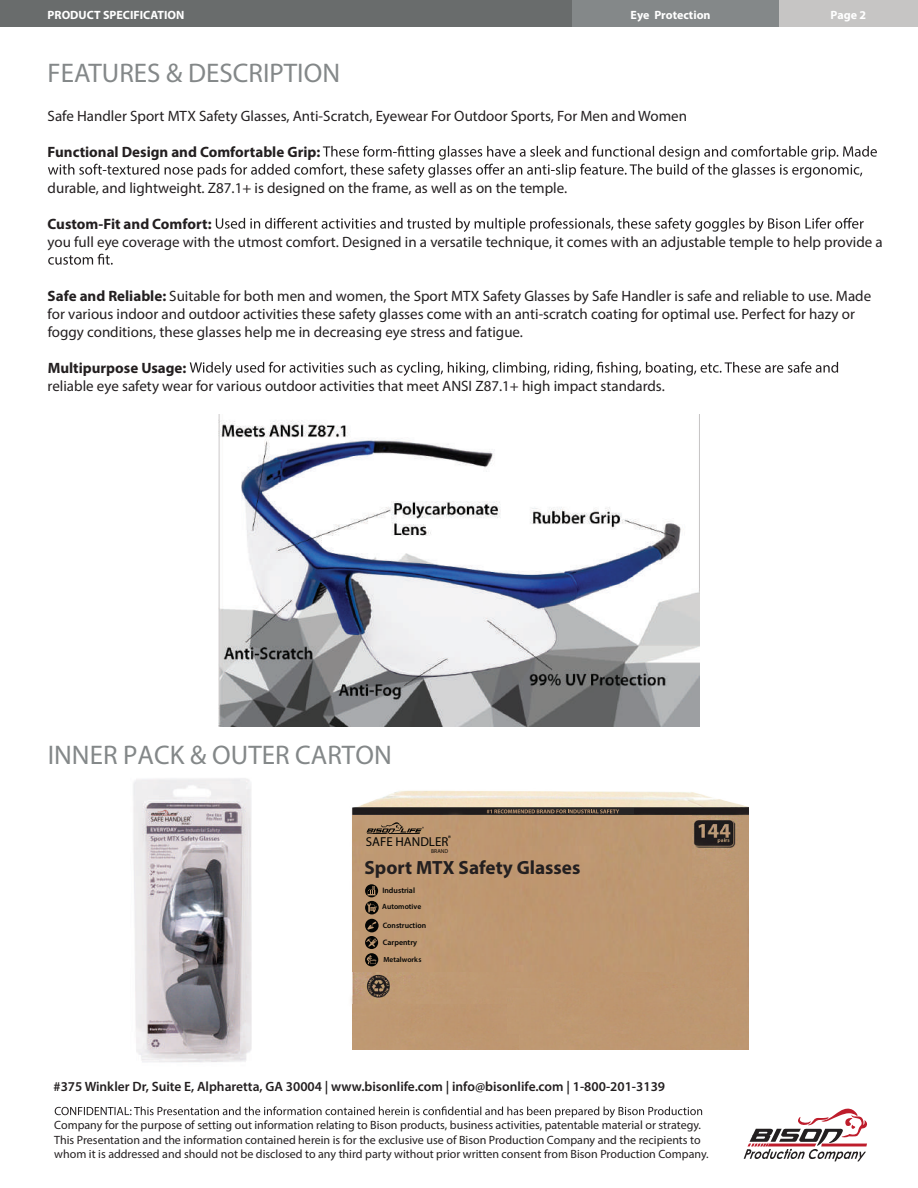
<style>
.page{position:relative;width:918px;height:1188px;background:#fff}
.page>*{position:absolute;margin:0;border:0;box-sizing:border-box;transform-origin:0 0}
.t1{font:27px "Myriad Pro";color:#848889}
.t2{font:700 19.2px "Myriad Pro";color:#231f20}
.t3{font:15px/18px "Myriad Pro";color:#231f20}
.t4{font:700 15px "Myriad Pro";color:#231f20}
.t5{font:600 13.5px "Myriad Pro";color:#231f20}
.t6{font:12.9px "Myriad Pro";color:#040504}
.t7{font:12px/14.4px "Myriad Pro";color:#231f20}
.t8{font:700 12px "Myriad Pro";color:#fff}
.t9{font:600 7.95px "Myriad Pro";color:#040504}
.t10{font:600 7.8px "Myriad Pro";color:#040504}
.t11{font:600 7.5px "Myriad Pro";color:#040504}
.t12{font:5.7px "Myriad Pro";color:#040504}
.s1{font-weight:700}
</style>
<div class="page">
<svg style="left:55px;top:1106px;width:647px;height:12px"></svg>
<svg style="left:744px;top:1108px;width:123px;height:53px"></svg>
<div style="left:764px;top:0;width:154px;height:26px;background:#c6c5c4"></div>
<div style="left:502px;top:0;width:277px;height:26px;background:#848889"></div>
<div style="left:0;top:0;width:572px;height:26px;background:#696c6c"></div>
<svg style="left:48px;top:146px;width:829px;height:32px"></svg>
<svg style="left:216px;top:218px;width:648px;height:14px"></svg>
<svg style="left:48px;top:254px;width:65px;height:11px"></svg>
<svg style="left:190px;top:362px;width:648px;height:14px"></svg>
<img style="left:133px;top:778px;width:119px;height:285px">
<img style="left:218px;top:415px;width:482px;height:311px">
<img style="left:351px;top:790px;width:398px;height:215px">
<div style="left:352px;top:815px;width:339px;height:157px;background:#be9771"></div>
<div style="left:520px;top:1005px;width:229px;height:45px;background:#be9771"></div>
<div style="left:508px;top:989px;width:229px;height:44px;background:#be9771"></div>
<svg style="left:365px;top:884px;width:14px;height:82px"></svg>
<div style="left:497px;top:808px;width:136px;height:5px;background:#282626"></div>
<svg style="left:487px;top:809px;width:132px;height:4px"></svg>
<svg style="left:366px;top:822px;width:58px;height:12px"></svg>
<p class="t8" style="left:48px;top:7px;width:138px">PRODUCT SPECIFICATION</p>
<p class="t8" style="left:631px;top:7px;width:82px">Eye Protection</p>
<p class="t8" style="left:831px;top:7px;width:37px">Page 2</p>
<h1 class="t1" style="left:48px;top:56px;width:294px">FEATURES &amp; DESCRIPTION</h1>
<p class="t3" style="left:48px;top:106px;width:641px">Safe Handler Sport MTX Safety Glasses, Anti-Scratch, Eyewear For Outdoor Sports, For Men and Women</p>
<p class="t4" style="left:48px;top:142px;width:274px">Functional Design and Comfortable Grip:</p>
<p class="t3" style="left:48px;top:178px;width:521px">durable, and lightweight. Z87.1+ is designed on the frame, as well as on the temple.</p>
<p class="t4" style="left:48px;top:214px;width:165px">Custom-Fit and Comfort:</p>
<p class="t3" style="left:48px;top:232px;width:837px">you full eye coverage with the utmost comfort. Designed in a versatile technique, it comes with an adjustable temple to help provide a</p>
<p class="t3" style="left:48px;top:286px;width:825px"><span class="s1">Safe and Reliable:</span> Suitable for both men and women, the Sport MTX Safety Glasses by Safe Handler is safe and reliable to use. Made for various indoor and outdoor activities these safety glasses come with an anti-scratch coating for optimal use. Perfect for hazy or foggy conditions, these glasses help me in decreasing eye stress and fatigue.</p>
<p class="t4" style="left:48px;top:358px;width:140px">Multipurpose Usage:</p>
<p class="t3" style="left:48px;top:376px;width:619px">reliable eye safety wear for various outdoor activities that meet ANSI Z87.1+ high impact standards.</p>
<h1 class="t1" style="left:48px;top:738px;width:346px">INNER PACK &amp; OUTER CARTON</h1>
<p class="t6" style="left:366px;top:834px;width:84px">SAFE HANDLER</p>
<p class="t12" style="left:431px;top:847px;width:19px">BRAND</p>
<p class="t2" style="left:365px;top:855px;width:217px">Sport MTX Safety Glasses</p>
<p class="t9" style="left:382px;top:885px;width:34px">Industrial</p>
<p class="t11" style="left:382px;top:902px;width:40px">Automotive</p>
<p class="t10" style="left:383px;top:920px;width:45px">Construction</p>
<p class="t9" style="left:383px;top:937px;width:36px">Carpentry</p>
<p class="t11" style="left:384px;top:955px;width:39px">Metalworks</p>
<p class="t5" style="left:54px;top:1078px;width:613px">#375 Winkler Dr, Suite E, Alpharetta, GA 30004 | www.bisonlife.com | info@bisonlife.com | 1-800-201-3139</p>
<p class="t7" style="left:54px;top:1118px;width:656px">Company for the purpose of setting out information relating to Bison products, business activities, patentable material or strategy.<br>This Presentation and the information contained herein is for the exclusive use of Bison Production Company and the recipients to whom it is addressed and should not be disclosed to any third party without prior written consent from Bison Production Company.</p>
</div>
